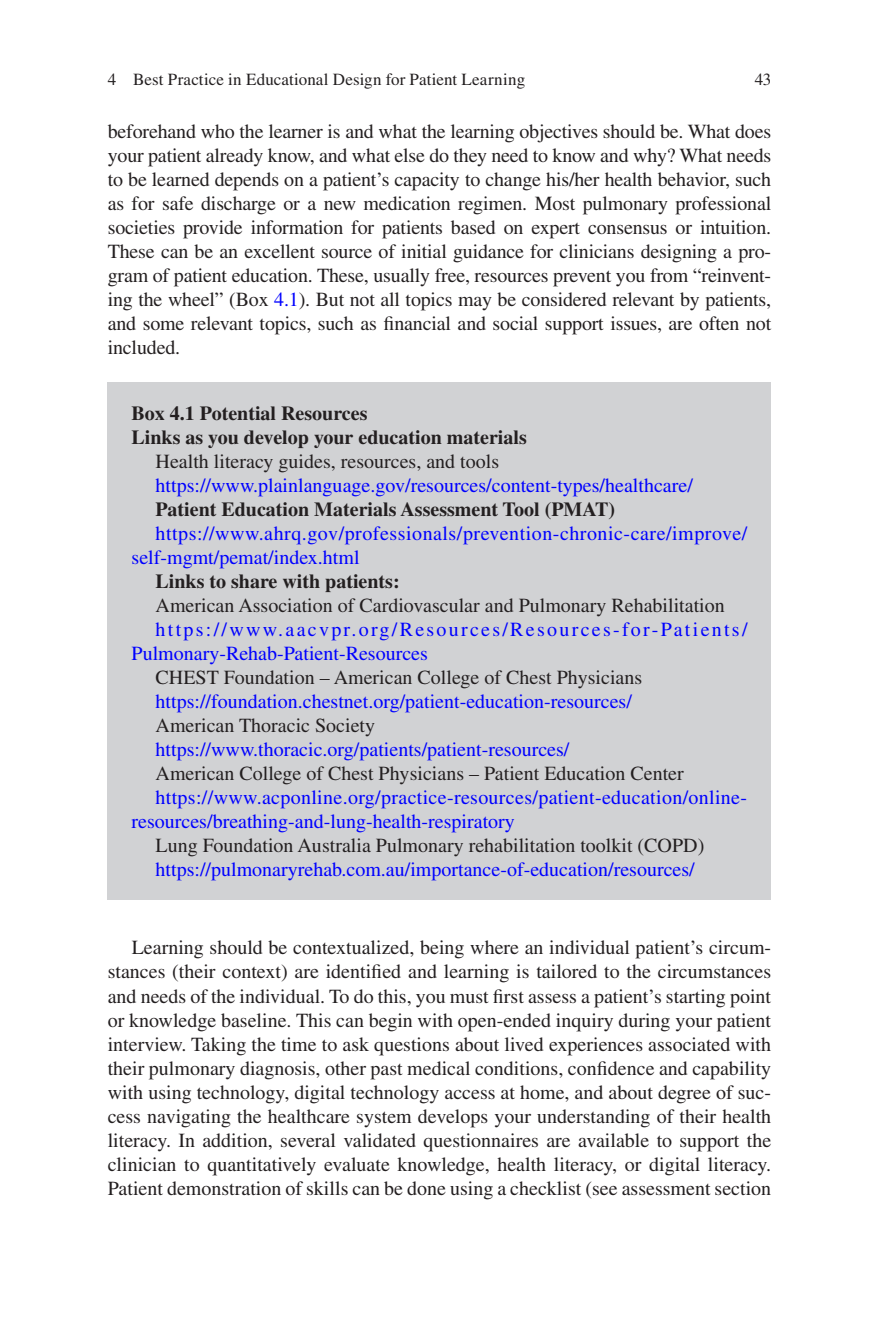
<style>
.page{position:relative;width:879px;height:1333px;background:#fff}
.page>*{position:absolute;margin:0;border:0;box-sizing:border-box;transform-origin:0 0}
.t1{font:20px/24px "Cgtsgw Times LT Std";color:#231f20;text-align:justify}
.t2{font:20px/24px "Cgtsgw Times LT Std";color:#00f}
.t3{font:700 20px/24px "Pxpbrm Times LT Std";color:#231f20}
.t4{font:20px/24px "Cgtsgw Times LT Std";letter-spacing:.025em;color:#00f}
.t5{font:20px/24px "Cgtsgw Times LT Std";letter-spacing:.115em;color:#00f}
.t6{font:17px "Cgtsgw Times LT Std";letter-spacing:.005em;color:#231f20}
.s1{color:#00f}
</style>
<div class="page">
<div style="left:108px;top:383px;width:663px;height:517px;background:#d1d2d4"></div>
<p class="t6" style="left:108px;top:70px;width:419px">4 Best Practice in Educational Design for Patient Learning</p>
<p class="t6" style="left:754px;top:70px;width:18px">43</p>
<p class="t1" style="left:108px;top:119px;width:665px">beforehand who the learner is and what the learning objectives should be. What does your patient already know, and what else do they need to know and why? What needs to be learned depends on a patient’s capacity to change his/her health behavior, such as for safe discharge or a new medication regimen. Most pulmonary professional societies provide information for patients based on expert consensus or intuition.<br>These can be an excellent source of initial guidance for clinicians designing a pro&shy;gram of patient education. These, usually free, resources prevent you from “reinvent&shy;ing the wheel” (Box <span class="s1">4.1</span>). But not all topics may be considered relevant by patients, and some relevant topics, such as financial and social support issues, are often not included.</p>
<p class="t3" style="left:132px;top:401px;width:397px">Box 4.1 Potential Resources<br>Links as you develop your education materials</p>
<p class="t1" style="left:156px;top:449px;width:345px">Health literacy guides, resources, and tools</p>
<p class="t2" style="left:156px;top:473px;width:539px">https://www.plainlanguage.gov/resources/content-types/healthcare/</p>
<p class="t3" style="left:156px;top:497px;width:461px">Patient Education Materials Assessment Tool (PMAT)</p>
<p class="t4" style="left:132px;top:521px;width:617px;text-indent:24px">https://www.ahrq.gov/professionals/prevention-chronic-care/improve/ self-mgmt/pemat/index.html</p>
<p class="t3" style="left:156px;top:569px;width:246px">Links to share with patients:</p>
<p class="t1" style="left:156px;top:593px;width:571px">American Association of Cardiovascular and Pulmonary Rehabilitation</p>
<p class="t5" style="left:132px;top:617px;width:617px;text-indent:24px">https://www.aacvpr.org/Resources/Resources-for-Patients/<br>Pulmonary-Rehab-Patient-Resources</p>
<p class="t1" style="left:156px;top:665px;width:488px">CHEST Foundation – American College of Chest Physicians</p>
<p class="t2" style="left:156px;top:689px;width:478px">https://foundation.chestnet.org/patient-education-resources/</p>
<p class="t1" style="left:156px;top:713px;width:221px">American Thoracic Society</p>
<p class="t2" style="left:156px;top:737px;width:415px">https://www.thoracic.org/patients/patient-resources/</p>
<p class="t1" style="left:156px;top:761px;width:530px">American College of Chest Physicians – Patient Education Center</p>
<p class="t2" style="left:132px;top:785px;width:617px;text-indent:24px">https://www.acponline.org/practice-resources/patient-education/online&shy;resources/breathing-and-lung-health-respiratory</p>
<p class="t1" style="left:156px;top:833px;width:550px">Lung Foundation Australia Pulmonary rehabilitation toolkit (COPD)</p>
<p class="t2" style="left:156px;top:857px;width:541px">https://pulmonaryrehab.com.au/importance-of-education/resources/</p>
<p class="t1" style="left:108px;top:935px;width:665px;text-indent:24px">Learning should be contextualized, being where an individual patient’s circum&shy;stances (their context) are identified and learning is tailored to the circumstances and needs of the individual. To do this, you must first assess a patient’s starting point or knowledge baseline. This can begin with open-ended inquiry during your patient interview. Taking the time to ask questions about lived experiences associated with their pulmonary diagnosis, other past medical conditions, confidence and capability with using technology, digital technology access at home, and about degree of suc&shy;cess navigating the healthcare system develops your understanding of their health literacy. In addition, several validated questionnaires are available to support the clinician to quantitatively evaluate knowledge, health literacy, or digital literacy.<br>Patient demonstration of skills can be done using a checklist (see assessment section</p>
</div>
